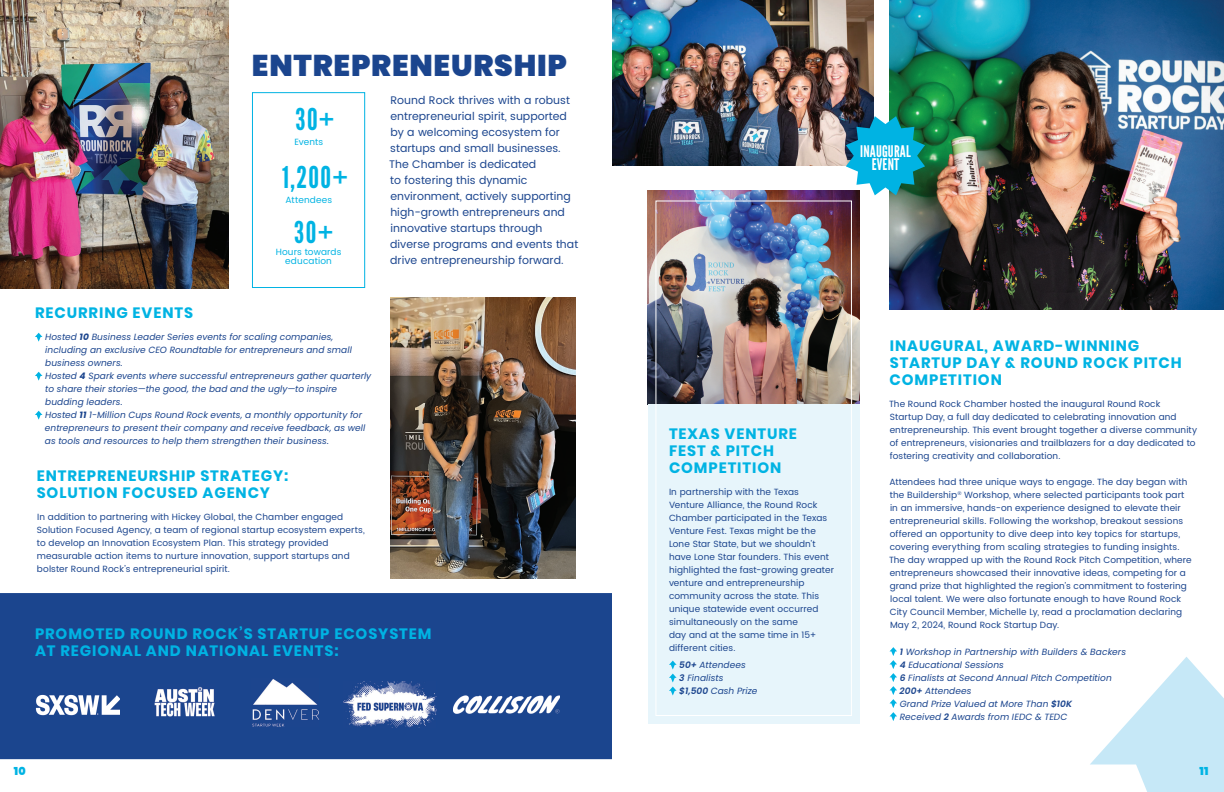
<style>
.page{position:relative;width:1224px;height:792px;background:#fff}
.page>*{position:absolute;margin:0;border:0;box-sizing:border-box;transform-origin:0 0}
.t1{font:900 30px "Poppins";letter-spacing:.025em;color:#1b458e}
.t2{font:30px "League Gothic";letter-spacing:.045em;color:#00b3e3}
.t3{font:16px/13.5px "League Gothic";letter-spacing:.01em;color:#fff;text-align:center}
.t4{font:700 15px/17px "Poppins";letter-spacing:.06em;color:#00b3e3}
.t5{font:11px/16px "Poppins";letter-spacing:.005em;color:#1b458e}
.t6{font:900 11px "Poppins";color:#00b3e3}
.t7{font:9px/13px "Poppins";letter-spacing:.01em;color:#1b458e}
.t8{font:italic 9px/13px "Poppins";letter-spacing:.01em;color:#1b458e}
.t9{font:9px/9.5px "Poppins";letter-spacing:.02em;color:#00b3e3;text-align:center}
.s1{font-weight:700}
.s2{font-weight:600}
</style>
<div class="page">
<img style="left:612px;top:0;width:261px;height:166px">
<img style="left:390px;top:297px;width:186px;height:281px">
<svg style="left:1090px;top:657px;width:134px;height:135px"></svg>
<div style="left:0;top:593px;width:612px;height:166px;background:#1b458e"></div>
<img style="left:0;top:0;width:229px;height:288px">
<svg style="left:35px;top:333px;width:7px;height:8px"></svg>
<svg style="left:35px;top:372px;width:7px;height:8px"></svg>
<svg style="left:35px;top:411px;width:7px;height:8px"></svg>
<img style="left:648px;top:190px;width:212px;height:214px">
<div style="left:648px;top:404px;width:212px;height:320px;background:#e7f5fb"></div>
<div style="left:655px;top:200px;width:197px;height:516px;border:1px solid #fff"></div>
<svg style="left:669px;top:661px;width:8px;height:34px"></svg>
<img style="left:35px;top:694px;width:85px;height:21px">
<img style="left:153px;top:685px;width:64px;height:34px">
<img style="left:344px;top:681px;width:93px;height:47px">
<img style="left:453px;top:694px;width:107px;height:28px">
<div style="left:252px;top:92px;width:113px;height:196px;border:1px solid #00b3e3"></div>
<img style="left:252px;top:678px;width:67px;height:48px">
<img style="left:890px;top:0;width:334px;height:310px">
<svg style="left:890px;top:647px;width:7px;height:74px"></svg>
<svg style="left:846px;top:116px;width:79px;height:79px;background:#1c9eb7"></svg>
<h1 class="t1" style="left:252px;top:48px;width:317px">ENTREPRENEURSHIP</h1>
<h1 class="t2" style="left:296px;top:102px;width:40px">30+</h1>
<p class="t9" style="left:294px;top:138px;width:30px">Events</p>
<h1 class="t2" style="left:282px;top:159px;width:67px">1,200+</h1>
<p class="t9" style="left:286px;top:195px;width:48px">Attendees</p>
<h1 class="t2" style="left:294px;top:214px;width:40px">30+</h1>
<p class="t9" style="left:276px;top:247px;width:67px">Hours towards education</p>
<p class="t5" style="left:389px;top:93px;width:191px">Round Rock thrives with a robust entrepreneurial spirit, supported by a welcoming ecosystem for startups and small businesses.<br>The Chamber is dedicated<br>to fostering this dynamic environment, actively supporting high-growth entrepreneurs and innovative startups through diverse programs and events that drive entrepreneurship forward.</p>
<h3 class="t4" style="left:35px;top:305px;width:159px">RECURRING EVENTS</h3>
<p class="t8" style="left:45px;top:331px;width:328px">Hosted <span class="s1">10</span> Business Leader Series events for scaling companies, including an exclusive CEO Roundtable for entrepreneurs and small business owners.<br>Hosted <span class="s1">4</span> Spark events where successful entrepreneurs gather quarterly to share their stories—the good, the bad and the ugly—to inspire budding leaders.<br>Hosted <span class="s1">11</span> 1-Million Cups Round Rock events, a monthly opportunity for entrepreneurs to present their company and receive feedback, as well as tools and resources to help them strengthen their business.</p>
<h3 class="t4" style="left:37px;top:467px;width:253px">ENTREPRENEURSHIP STRATEGY:<br>SOLUTION FOCUSED AGENCY</h3>
<p class="t7" style="left:37px;top:511px;width:329px">In addition to partnering with Hickey Global, the Chamber engaged Solution Focused Agency, a team of regional startup ecosystem experts, to develop an Innovation Ecosystem Plan. This strategy provided measurable action items to nurture innovation, support startups and bolster Round Rock’s entrepreneurial spirit.</p>
<h3 class="t4" style="left:35px;top:625px;width:398px">PROMOTED ROUND ROCK’S STARTUP ECOSYSTEM<br>AT REGIONAL AND NATIONAL EVENTS:</h3>
<h2 class="t3" style="left:860px;top:144px;width:52px">INAUGURAL<br>EVENT</h2>
<h3 class="t4" style="left:669px;top:425px;width:129px">TEXAS VENTURE<br>FEST &amp; PITCH<br>COMPETITION</h3>
<p class="t7" style="left:669px;top:485px;width:167px">In partnership with the Texas<br>Venture Alliance, the Round Rock<br>Chamber participated in the Texas<br>Venture Fest. Texas might be the<br>Lone Star State, but we shouldn’t have Lone Star founders. This event highlighted the fast-growing greater venture and entrepreneurship community across the state. This unique statewide event occurred simultaneously on the same<br>day and at the same time in 15+ different cities.</p>
<p class="t8" style="left:679px;top:659px;width:80px"><span class="s2">50+</span> Attendees<br><span class="s2">3</span> Finalists<br><span class="s2">$1,500</span> Cash Prize</p>
<h3 class="t4" style="left:890px;top:337px;width:294px">INAUGURAL, AWARD-WINNING<br>STARTUP DAY &amp; ROUND ROCK PITCH<br>COMPETITION</h3>
<p class="t7" style="left:889px;top:398px;width:310px">The Round Rock Chamber hosted the inaugural Round Rock<br>Startup Day, a full day dedicated to celebrating innovation and entrepreneurship. This event brought together a diverse community of entrepreneurs, visionaries and trailblazers for a day dedicated to fostering creativity and collaboration.</p>
<p class="t7" style="left:889px;top:476px;width:304px">Attendees had three unique ways to engage. The day began with the Buildership<sup>®</sup> Workshop, where selected participants took part in an immersive, hands-on experience designed to elevate their entrepreneurial skills. Following the workshop, breakout sessions offered an opportunity to dive deep into key topics for startups, covering everything from scaling strategies to funding insights.<br>The day wrapped up with the Round Rock Pitch Competition, where entrepreneurs showcased their innovative ideas, competing for a grand prize that highlighted the region’s commitment to fostering local talent. We were also fortunate enough to have Round Rock City Council Member, Michelle Ly, read a proclamation declaring May 2, 2024, Round Rock Startup Day.</p>
<p class="t8" style="left:900px;top:645px;width:228px"><span class="s2">1</span> Workshop in Partnership with Builders &amp; Backers <span class="s2">4</span> Educational Sessions<br><span class="s2">6</span> Finalists at Second Annual Pitch Competition <span class="s2">200+</span> Attendees<br>Grand Prize Valued at More Than <span class="s2">$10K<br></span>Received <span class="s2">2</span> Awards from IEDC &amp; TEDC</p>
<p class="t6" style="left:14px;top:765px;width:13px">10</p>
<p class="t6" style="left:1199px;top:765px;width:11px">11</p>
<p class="t6" style="left:1199px;top:769px;width:11px">11</p>
</div>
